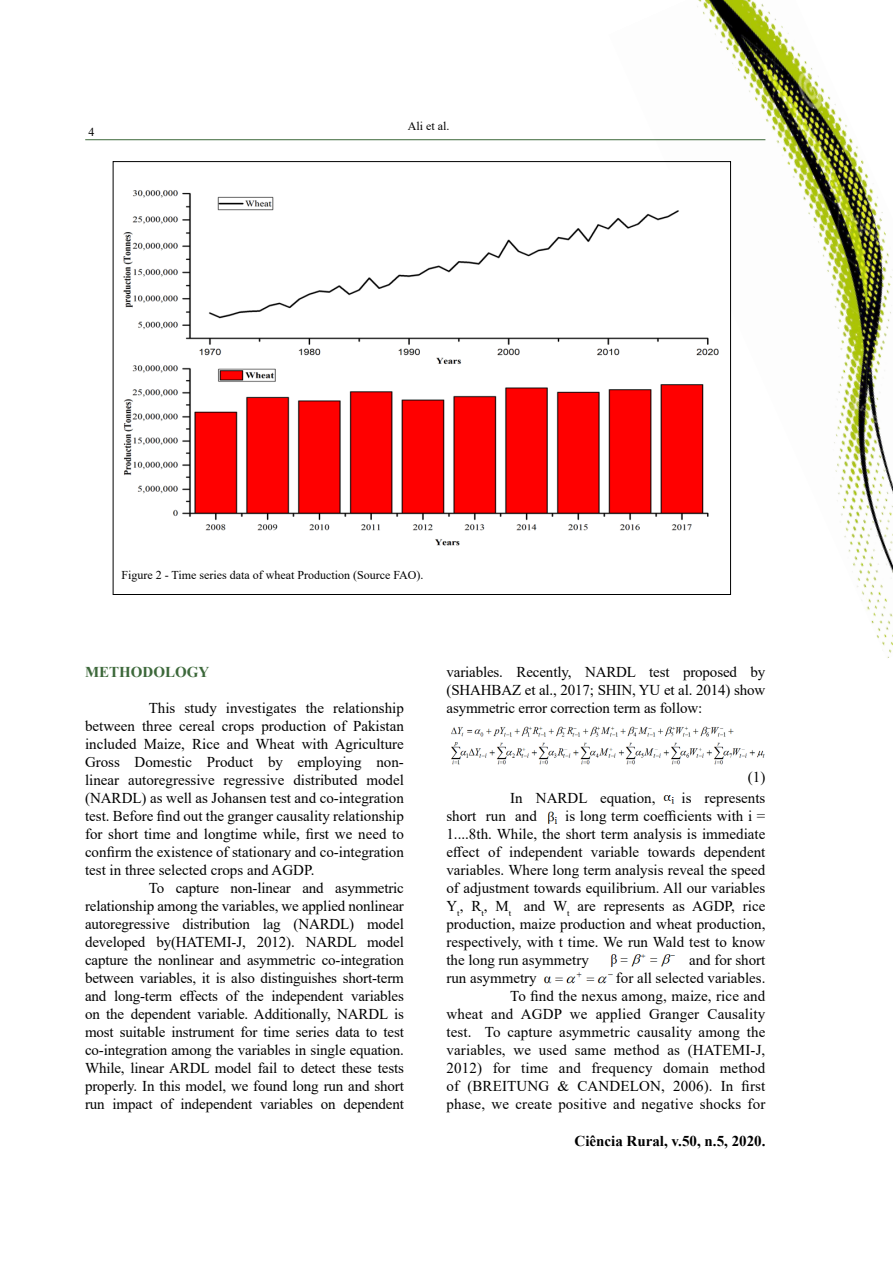
<style>
.page{position:relative;width:893px;height:1263px;background:#fff}
.page>*{position:absolute;margin:0;border:0;box-sizing:border-box;transform-origin:0 0}
.t1{font:15px/18px "Times New Roman";color:#000;text-align:justify}
.t2{font:700 15px "Times New Roman";color:#000}
.t3{font:700 15px "Times New Roman";color:#3c683a}
.t4{font:12px "Times New Roman";color:#000}
</style>
<div class="page">
<img style="left:608px;top:0;width:285px;height:658px">
<hr style="left:85px;top:139px;width:680px;height:1px;background:#3c683a">
<img style="left:123px;top:171px;width:606px;height:388px">
<img style="left:451px;top:726px;width:314px;height:39px">
<img style="left:663px;top:795px;width:12px;height:9px">
<img style="left:547px;top:811px;width:11px;height:13px">
<img style="left:610px;top:954px;width:65px;height:13px">
<img style="left:543px;top:972px;width:70px;height:12px">
<p class="t4" style="left:88px;top:123px;width:7px">4</p>
<p class="t4" style="left:408px;top:118px;width:43px">Ali et al.</p>
<p class="t4" style="left:121px;top:567px;width:304px">Figure 2 - Time series data of wheat Production (Source FAO).</p>
<p class="t3" style="left:85px;top:661px;width:126px">METHODOLOGY</p>
<p class="t1" style="left:149px;top:698px;width:257px">This study investigates the relationship</p>
<p class="t1" style="left:85px;top:716px;width:320px">between three cereal crops production of Pakistan</p>
<p class="t1" style="left:85px;top:734px;width:320px">included Maize, Rice and Wheat with Agriculture</p>
<p class="t1" style="left:85px;top:752px;width:320px">Gross Domestic Product by employing non-</p>
<p class="t1" style="left:85px;top:770px;width:320px">linear autoregressive regressive distributed model</p>
<p class="t1" style="left:85px;top:788px;width:320px">(NARDL) as well as Johansen test and co-integration</p>
<p class="t1" style="left:85px;top:806px;width:320px">test. Before find out the granger causality relationship</p>
<p class="t1" style="left:85px;top:824px;width:320px">for short time and longtime while, first we need to</p>
<p class="t1" style="left:85px;top:842px;width:320px">confirm the existence of stationary and co-integration</p>
<p class="t1" style="left:85px;top:860px;width:231px">test in three selected crops and AGDP.</p>
<p class="t1" style="left:149px;top:878px;width:257px">To capture non-linear and asymmetric</p>
<p class="t1" style="left:85px;top:896px;width:320px">relationship among the variables, we applied nonlinear</p>
<p class="t1" style="left:85px;top:914px;width:320px">autoregressive distribution lag (NARDL) model</p>
<p class="t1" style="left:85px;top:932px;width:320px">developed by(HATEMI-J, 2012). NARDL model</p>
<p class="t1" style="left:85px;top:950px;width:320px">capture the nonlinear and asymmetric co-integration</p>
<p class="t1" style="left:85px;top:968px;width:320px">between variables, it is also distinguishes short-term</p>
<p class="t1" style="left:85px;top:986px;width:320px">and long-term effects of the independent variables</p>
<p class="t1" style="left:85px;top:1004px;width:320px">on the dependent variable. Additionally, NARDL is</p>
<p class="t1" style="left:85px;top:1022px;width:320px">most suitable instrument for time series data to test</p>
<p class="t1" style="left:85px;top:1040px;width:320px">co-integration among the variables in single equation.</p>
<p class="t1" style="left:85px;top:1058px;width:320px">While, linear ARDL model fail to detect these tests</p>
<p class="t1" style="left:85px;top:1076px;width:320px">properly. In this model, we found long run and short</p>
<p class="t1" style="left:85px;top:1094px;width:320px">run impact of independent variables on dependent</p>
<p class="t1" style="left:446px;top:663px;width:320px">variables. Recently, NARDL test proposed by (SHAHBAZ et al., 2017; SHIN, YU et al. 2014) show asymmetric error correction term as follow:</p>
<p class="t1" style="left:748px;top:768px;width:19px">(1)</p>
<p class="t1" style="left:510px;top:789px;width:147px">In NARDL equation,</p>
<p class="t1" style="left:681px;top:789px;width:85px">is represents</p>
<p class="t1" style="left:446px;top:807px;width:92px">short run and</p>
<p class="t1" style="left:446px;top:807px;width:320px;text-indent:119px">is long term coefficients with i = 1....8th. While, the short term analysis is immediate effect of independent variable towards dependent variables. Where long term analysis reveal the speed of adjustment towards equilibrium. All our variables Y<sub>t</sub>, R<sub>t</sub>, M<sub>t</sub> and W<sub>t</sub> are represents as AGDP, rice production, maize production and wheat production, respectively, with t time. We run Wald test to know the long run asymmetry</p>
<p class="t1" style="left:689px;top:951px;width:78px">and for short</p>
<p class="t1" style="left:446px;top:969px;width:320px;text-align:right">for all selected variables.<br>To find the nexus among, maize, rice and<br>wheat and AGDP we applied Granger Causality test. To capture asymmetric causality among the variables, we used same method as (HATEMI-J, 2012) for time and frequency domain method of (BREITUNG &amp; CANDELON, 2006). In first phase, we create positive and negative shocks for</p>
<p class="t1" style="left:446px;top:969px;width:92px">run asymmetry</p>
<p class="t2" style="left:575px;top:1130px;width:192px">Ciência Rural, v.50, n.5, 2020.</p>
</div>
